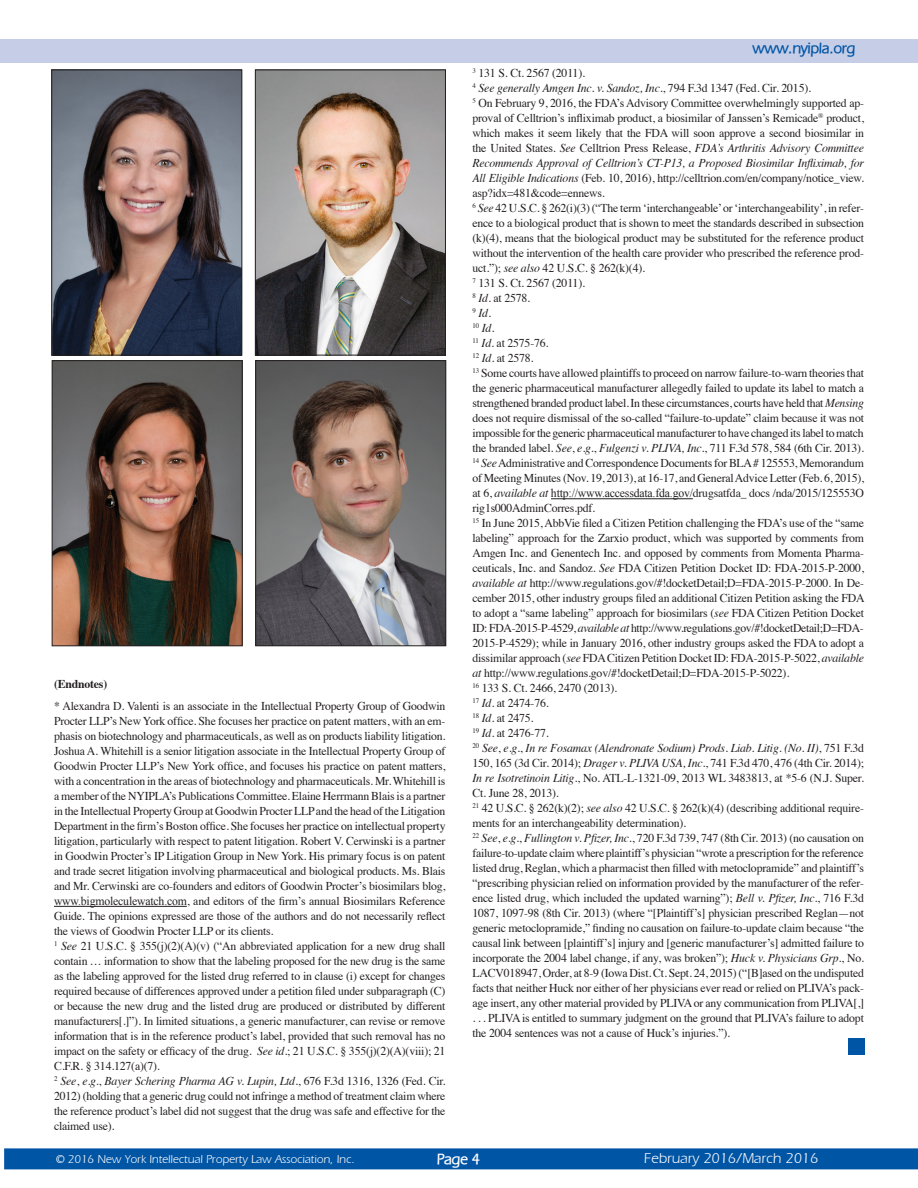
<style>
.page{position:relative;width:918px;height:1188px;background:#fff}
.page>*{position:absolute;margin:0;border:0;box-sizing:border-box;transform-origin:0 0}
.t1{font:15px "Eric Normal";color:#fff}
.t2{font:700 15px "Eric";color:#0155a5}
.t3{font:700 15px "Eric";color:#fff}
.Endnote_Text{font:12px/15px "Times";letter-spacing:-.015em;color:#231f20;text-align:justify}
.Endnote_Text-2{font:italic 12px "Times";letter-spacing:-.015em;color:#231f20}
.t4{font:12px "Eric Normal";color:#fff}
.Body_Text{font:700 12px "Times";letter-spacing:-.015em;color:#231f20}
.s1{font-family:"Times New Roman"}
.s2{font-style:italic}
.s3{font-style:normal}
</style>
<div class="page">
<div style="left:4px;top:1148px;width:914px;height:21px;background:#0155a5"></div>
<div style="left:0;top:40px;width:917px;height:23px;background:#c6cde7"></div>
<hr style="left:915px;top:39px;width:3px;height:24px;background:#c6cde7">
<hr style="left:54px;top:906px;width:133px;height:1px;background:#231f20">
<hr style="left:551px;top:498px;width:142px;height:1px;background:#231f20">
<img style="left:53px;top:71px;width:187px;height:283px">
<div style="left:51px;top:69px;width:191px;height:287px;border:1px solid #231f20"></div>
<img style="left:257px;top:362px;width:187px;height:282px">
<div style="left:255px;top:360px;width:191px;height:286px;border:1px solid #231f20"></div>
<img style="left:257px;top:71px;width:187px;height:283px">
<div style="left:255px;top:69px;width:191px;height:287px;border:1px solid #231f20"></div>
<img style="left:54px;top:362px;width:187px;height:282px">
<div style="left:52px;top:360px;width:191px;height:286px;border:1px solid #231f20"></div>
<div style="left:848px;top:1039px;width:17px;height:16px;background:#0155a5"></div>
<p class="Body_Text" style="left:54px;top:673px;width:55px">(Endnotes)</p>
<p class="Endnote_Text" style="left:54px;top:697px;width:393px">* Alexandra D. Valenti is an associate in the Intellectual Property Group of Goodwin Procter LLP’s New York office. She focuses her practice on patent matters, with an em&shy;phasis on biotechnology and pharmaceuticals, as well as on products liability litigation.<br>Joshua A. Whitehill is a senior litigation associate in the Intellectual Property Group of Goodwin Procter LLP’s New York office, and focuses his practice on patent matters, with a concentration in the areas of biotechnology and pharmaceuticals. Mr. Whitehill is a member of the NYIPLA’s Publications Committee. Elaine Herrmann Blais is a partner in the Intellectual Property Group at Goodwin Procter LLP and the head of the Litigation Department in the firm’s Boston office. She focuses her practice on intellectual property litigation, particularly with respect to patent litigation. Robert V. Cerwinski is a partner in Goodwin Procter’s IP Litigation Group in New York. His primary focus is on patent and trade secret litigation involving pharmaceutical and biological products. Ms. Blais and Mr. Cerwinski are co-founders and editors of Goodwin Procter’s biosimilars blog, <span class="s1">www.bigmoleculewatch.com</span>, and editors of the firm’s annual Biosimilars Reference Guide. The opinions expressed are those of the authors and do not necessarily reflect the views of Goodwin Procter LLP or its clients.</p>
<p class="Endnote_Text" style="left:54px;top:937px;width:393px"><sup>1</sup> <span class="s2">See</span> 21 U.S.C. § 355(j)(2)(A)(v) (“An abbreviated application for a new drug shall contain … information to show that the labeling proposed for the new drug is the same as the labeling approved for the listed drug referred to in clause (i) except for changes required because of differences approved under a petition filed under subparagraph (C) or because the new drug and the listed drug are produced or distributed by different manufacturers[.]”). In limited situations, a generic manufacturer, can revise or remove information that is in the reference product’s label, provided that such removal has no impact on the safety or efficacy of the drug. <span class="s2">See id</span>.; 21 U.S.C. § 355(j)(2)(A)(viii); 21<br>C.F.R. § 314.127(a)(7).</p>
<p class="Endnote_Text" style="left:54px;top:1072px;width:393px"><sup>2</sup> <span class="s2">See</span>, <span class="s2">e</span>.<span class="s2">g</span>., <span class="s2">Bayer Schering Pharma AG v. Lupin, Ltd</span>., 676 F.3d 1316, 1326 (Fed. Cir.<br>2012) (holding that a generic drug could not infringe a method of treatment claim where the reference product’s label did not suggest that the drug was safe and effective for the claimed use).</p>
<p class="t2" style="left:753px;top:37px;width:104px">www.nyipla.org</p>
<p class="Endnote_Text" style="left:472px;top:65px;width:114px"><sup>3</sup> 131 S. Ct. 2567 (2011).</p>
<p class="Endnote_Text-2" style="left:472px;top:78px;width:340px"><sup>4</sup> See generally Amgen Inc. v. Sandoz, Inc.<span class="s3">, 794 F.3d 1347 (Fed. Cir. 2015).</span></p>
<p class="Endnote_Text" style="left:472px;top:95px;width:393px"><sup>5</sup> On February 9, 2016, the FDA’s Advisory Committee overwhelmingly supported ap&shy;proval of Celltrion’s infliximab product, a biosimilar of Janssen’s Remicade<sup>®</sup> product, which makes it seem likely that the FDA will soon approve a second biosimilar in the United States. <span class="s2">See</span> Celltrion Press Release, <span class="s2">FDA’s Arthritis Advisory Committee Recommends Approval of Celltrion’s CT-P13, a Proposed Biosimilar Infliximab, for All Eligible Indications</span> (Feb. 10, 2016), http://celltrion.com/en/company/notice_view. asp?idx=481&amp;code=ennews.</p>
<p class="Endnote_Text" style="left:473px;top:200px;width:393px"><sup>6</sup> <span class="s2">See</span> 42 U.S.C. § 262(i)(3) (“The term ‘interchangeable’ or ‘interchangeability’, in refer&shy;ence to a biological product that is shown to meet the standards described in subsection (k)(4), means that the biological product may be substituted for the reference product without the intervention of the health care provider who prescribed the reference prod&shy;uct.”); <span class="s2">see also</span> 42 U.S.C. § 262(k)(4).</p>
<p class="Endnote_Text" style="left:473px;top:275px;width:114px"><sup>7</sup> 131 S. Ct. 2567 (2011).</p>
<p class="Endnote_Text" style="left:473px;top:290px;width:59px"><sup>8</sup> <span class="s2">Id</span>. at 2578.</p>
<p class="Endnote_Text-2" style="left:473px;top:303px;width:20px"><sup>9</sup> Id<span class="s3">.</span></p>
<p class="Endnote_Text-2" style="left:473px;top:318px;width:23px"><sup>10</sup> Id.</p>
<p class="Endnote_Text" style="left:473px;top:335px;width:77px"><sup>11</sup> <span class="s2">Id</span>. at 2575-76.</p>
<p class="Endnote_Text" style="left:473px;top:350px;width:63px"><sup>12</sup> <span class="s2">Id</span>. at 2578.</p>
<p class="Endnote_Text" style="left:472px;top:365px;width:393px"><sup>13</sup> Some courts have allowed plaintiffs to proceed on narrow failure-to-warn theories that the generic pharmaceutical manufacturer allegedly failed to update its label to match a strengthened branded product label. In these circumstances, courts have held that <span class="s2">Mensing </span>does not require dismissal of the so-called “failure-to-update” claim because it was not impossible for the generic pharmaceutical manufacturer to have changed its label to match the branded label. <span class="s2">See</span>, <span class="s2">e.g.</span>, <span class="s2">Fulgenzi v. PLIVA, Inc.</span>, 711 F.3d 578, 584 (6th Cir. 2013).</p>
<p class="Endnote_Text" style="left:472px;top:455px;width:393px"><sup>14</sup> <span class="s2">See</span> Administrative and Correspondence Documents for BLA # 125553, Memorandum of Meeting Minutes (Nov. 19, 2013), at 16-17, and General Advice Letter (Feb. 6, 2015), at 6, <span class="s2">available at</span> <span class="s1">http://www.accessdata.fda.gov/</span>drugsatfda_ docs /nda/2015/125553O rig1s000AdminCorres.pdf.</p>
<p class="Endnote_Text" style="left:472px;top:515px;width:394px"><sup>15</sup> In June 2015, AbbVie filed a Citizen Petition challenging the FDA’s use of the “same labeling” approach for the Zarxio product, which was supported by comments from Amgen Inc. and Genentech Inc. and opposed by comments from Momenta Pharma&shy;ceuticals, Inc. and Sandoz. <span class="s2">See</span> FDA Citizen Petition Docket ID: FDA-2015-P-2000, <span class="s2">available at</span> http://www.regulations.gov/#!docketDetail;D=FDA-2015-P-2000. In De&shy;cember 2015, other industry groups filed an additional Citizen Petition asking the FDA to adopt a “same labeling” approach for biosimilars (<span class="s2">see</span> FDA Citizen Petition Docket ID: FDA-2015-P-4529, <span class="s2">available at</span> http://www.regulations.gov/#!docketDetail;D=FDA-2015-P-4529); while in January 2016, other industry groups asked the FDA to adopt a dissimilar approach (<span class="s2">see</span> FDA Citizen Petition Docket ID: FDA-2015-P-5022, <span class="s2">available at</span> http://www.regulations.gov/#!docketDetail;D=FDA-2015-P-5022).</p>
<p class="Endnote_Text" style="left:472px;top:680px;width:146px"><sup>16</sup> 133 S. Ct. 2466, 2470 (2013).</p>
<p class="Endnote_Text" style="left:472px;top:695px;width:78px"><sup>17</sup> <span class="s2">Id</span>. at 2474-76.</p>
<p class="Endnote_Text" style="left:472px;top:710px;width:63px"><sup>18</sup> <span class="s2">Id.</span> at 2475.</p>
<p class="Endnote_Text" style="left:472px;top:725px;width:78px"><sup>19</sup> <span class="s2">Id.</span> at 2476-77.</p>
<p class="Endnote_Text" style="left:472px;top:740px;width:393px"><sup>20</sup> <span class="s2">See</span>, <span class="s2">e.g.</span>, <span class="s2">In re Fosamax (Alendronate Sodium) Prods. Liab. Litig. (No. II)</span>, 751 F.3d 150, 165 (3d Cir. 2014); <span class="s2">Drager v. PLIVA USA, Inc.</span>, 741 F.3d 470, 476 (4th Cir. 2014); <span class="s2">In re Isotretinoin Litig</span>., No. ATL-L-1321-09, 2013 WL 3483813, at *5-6 (N.J. Super.<br>Ct. June 28, 2013).</p>
<p class="Endnote_Text" style="left:472px;top:800px;width:393px"><sup>21</sup> 42 U.S.C. § 262(k)(2); <span class="s2">see also</span> 42 U.S.C. § 262(k)(4) (describing additional require&shy;ments for an interchangeability determination).</p>
<p class="Endnote_Text" style="left:472px;top:830px;width:393px"><sup>22</sup> <span class="s2">See</span>, <span class="s2">e.g.</span>, <span class="s2">Fullington v. Pfizer, Inc.</span>, 720 F.3d 739, 747 (8th Cir. 2013) (no causation on failure-to-update claim where plaintiff’s physician “wrote a prescription for the reference listed drug, Reglan, which a pharmacist then filled with metoclopramide” and plaintiff’s “prescribing physician relied on information provided by the manufacturer of the refer&shy;ence listed drug, which included the updated warning”); <span class="s2">Bell v. Pfizer, Inc.</span>, 716 F.3d 1087, 1097-98 (8th Cir. 2013) (where “[Plaintiff’s] physician prescribed Reglan—not generic metoclopramide,” finding no causation on failure-to-update claim because “the causal link between [plaintiff’s] injury and [generic manufacturer’s] admitted failure to incorporate the 2004 label change, if any, was broken”); <span class="s2">Huck v. Physicians Grp.</span>, No.<br>LACV018947, Order, at 8-9 (Iowa Dist. Ct. Sept. 24, 2015) (“[B]ased on the undisputed facts that neither Huck nor either of her physicians ever read or relied on PLIVA’s pack&shy;age insert, any other material provided by PLIVA or any communication from PLIVA[,] . . . PLIVA is entitled to summary judgment on the ground that PLIVA’s failure to adopt the 2004 sentences was not a cause of Huck’s injuries.”).</p>
<p class="t4" style="left:56px;top:1151px;width:301px">© 2016 New York Intellectual Property Law Association, Inc.</p>
<p class="t3" style="left:437px;top:1148px;width:45px">Page 4</p>
<p class="t1" style="left:644px;top:1148px;width:176px">February 2016/March 2016</p>
</div>
